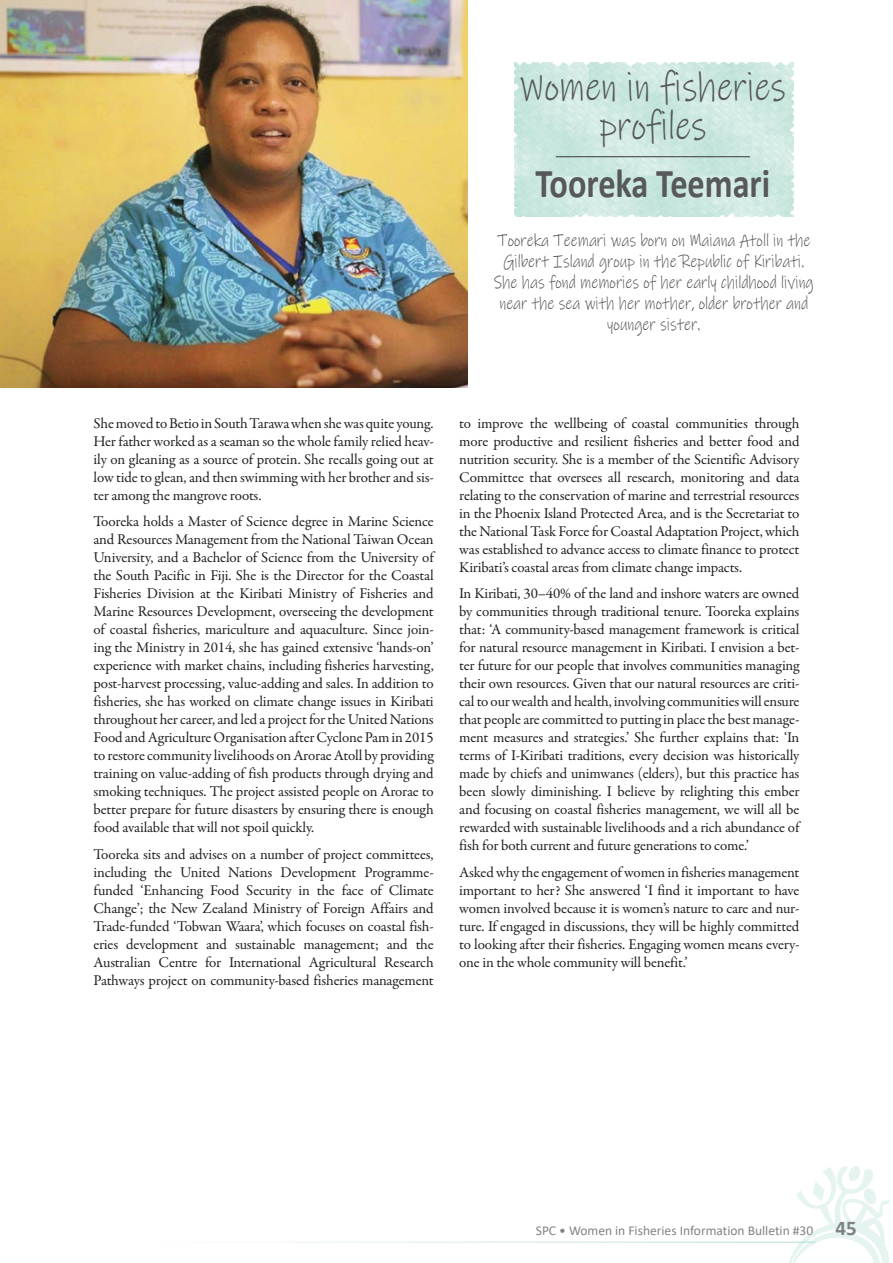
<style>
.page{position:relative;width:893px;height:1263px;background:#fff}
.page>*{position:absolute;margin:0;border:0;box-sizing:border-box;transform-origin:0 0}
.t1{font:41.4px/39.2px "Ink Free";color:#57585a;text-align:center;scale:.83 1}
.t2{font:700 41.1px "Calibri";color:#57585a;scale:.83 1}
.t3{font:18px/21px "Ink Free";color:#57585a;text-align:center;scale:.83 1}
.t4{font:15px/18px "Garamond Premr Pro";letter-spacing:-.015em;color:#231f20;text-align:justify}
.t5{font:13.5px "Calibri";color:#808285}
.s1{font-weight:700;font-size:21px}
</style>
<div class="page">
<svg style="left:788px;top:1166px;width:102px;height:97px"></svg>
<img style="left:0;top:0;width:468px;height:388px">
<img style="left:514px;top:62px;width:279px;height:155px">
<hr style="left:556px;top:156px;width:194px;height:1px;background:#57585a">
<h1 class="t1" style="left:520px;top:69px;width:322px">Women in fisheries profiles</h1>
<h2 class="t2" style="left:536px;top:155px;width:284px">Tooreka Teemari</h2>
<p class="t3" style="left:494px;top:230px;width:387px">Tooreka Teemari was born on Maiana Atoll in the Gilbert Island group in the Republic of Kiribati.<br>She has fond memories of her early childhood living near the sea with her mother, older brother and younger sister.</p>
<p class="t4" style="left:94px;top:414px;width:342px">She moved to Betio in South Tarawa when she was quite young.<br>Her father worked as a seaman so the whole family relied heav&shy;ily on gleaning as a source of protein. She recalls going out at low tide to glean, and then swimming with her brother and sis&shy;ter among the mangrove roots.</p>
<p class="t4" style="left:94px;top:513px;width:342px">Tooreka holds a Master of Science degree in Marine Science and Resources Management from the National Taiwan Ocean University, and a Bachelor of Science from the University of the South Pacific in Fiji. She is the Director for the Coastal Fisheries Division at the Kiribati Ministry of Fisheries and Marine Resources Development, overseeing the development of coastal fisheries, mariculture and aquaculture. Since join&shy;ing the Ministry in 2014, she has gained extensive ‘hands-on’ experience with market chains, including fisheries harvesting, post-harvest processing, value-adding and sales. In addition to fisheries, she has worked on climate change issues in Kiribati throughout her career, and led a project for the United Nations Food and Agriculture Organisation after Cyclone Pam in 2015 to restore community livelihoods on Arorae Atoll by providing training on value-adding of fish products through drying and smoking techniques. The project assisted people on Arorae to better prepare for future disasters by ensuring there is enough food available that will not spoil quickly.</p>
<p class="t4" style="left:94px;top:845px;width:342px">Tooreka sits and advises on a number of project committees, including the United Nations Development Programme&shy;funded ‘Enhancing Food Security in the face of Climate Change’; the New Zealand Ministry of Foreign Affairs and Trade-funded ‘Tobwan Waara’, which focuses on coastal fish&shy;eries development and sustainable management; and the Australian Centre for International Agricultural Research Pathways project on community-based fisheries management</p>
<p class="t4" style="left:459px;top:414px;width:342px">to improve the wellbeing of coastal communities through more productive and resilient fisheries and better food and nutrition security. She is a member of the Scientific Advisory Committee that oversees all research, monitoring and data relating to the conservation of marine and terrestrial resources in the Phoenix Island Protected Area, and is the Secretariat to the National Task Force for Coastal Adaptation Project, which was established to advance access to climate finance to protect Kiribati’s coastal areas from climate change impacts.</p>
<p class="t4" style="left:459px;top:585px;width:342px">In Kiribati, 30–40% of the land and inshore waters are owned by communities through traditional tenure. Tooreka explains that: ‘A community-based management framework is critical for natural resource management in Kiribati. I envision a bet&shy;ter future for our people that involves communities managing their own resources. Given that our natural resources are criti&shy;cal to our wealth and health, involving communities will ensure that people are committed to putting in place the best manage&shy;ment measures and strategies.’ She further explains that: ‘In terms of I-Kiribati traditions, every decision was historically made by chiefs and unimwanes (elders), but this practice has been slowly diminishing. I believe by relighting this ember and focusing on coastal fisheries management, we will all be rewarded with sustainable livelihoods and a rich abundance of fish for both current and future generations to come.’</p>
<p class="t4" style="left:459px;top:863px;width:342px">Asked why the engagement of women in fisheries management important to her? She answered ‘I find it important to have women involved because it is women’s nature to care and nur&shy;ture. If engaged in discussions, they will be highly committed to looking after their fisheries. Engaging women means every&shy;one in the whole community will benefit.’</p>
<p class="t5" style="left:536px;top:1221px;width:322px">SPC • Women in Fisheries Information Bulletin #30 <span class="s1">45</span></p>
</div>
